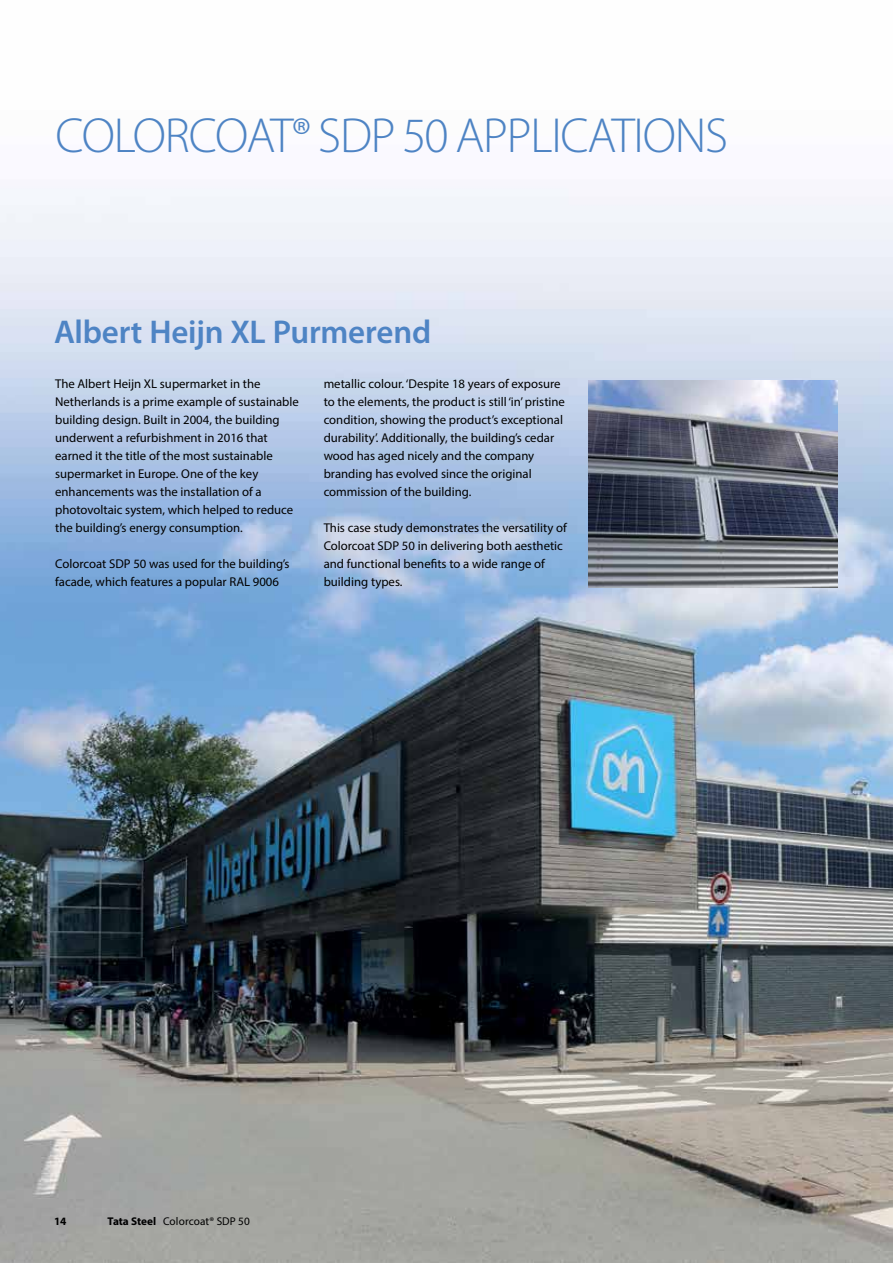
<style>
.page{position:relative;width:893px;height:1263px;background:#fff}
.page>*{position:absolute;margin:0;border:0;box-sizing:border-box;transform-origin:0 0}
.t1{font:300 49.5px "Myriad Pro";letter-spacing:-.025em;color:#4e84c4}
.t2{font:600 33px "Myriad Pro";letter-spacing:-.01em;color:#4e84c4}
.t3{font:12.75px/18px "Myriad Pro";color:#000}
.t4{font:11.25px "Myriad Pro";letter-spacing:.005em;color:#000}
.t5{font:700 11.25px "Myriad Pro";color:#000}
.s1{font-weight:700}
</style>
<div class="page">
<img style="left:0;top:188px;width:893px;height:1075px">
<img style="left:589px;top:381px;width:249px;height:206px">
<h1 class="t1" style="left:56px;top:108px;width:674px">COLORCOAT® SDP 50 APPLICATIONS</h1>
<h2 class="t2" style="left:54px;top:314px;width:379px">Albert Heijn XL Purmerend</h2>
<p class="t3" style="left:55px;top:375px;width:245px">The Albert Heijn XL supermarket in the Netherlands is a prime example of sustainable building design. Built in 2004, the building underwent a refurbishment in 2016 that earned it the title of the most sustainable supermarket in Europe. One of the key enhancements was the installation of a photovoltaic system, which helped to reduce the building’s energy consumption.</p>
<p class="t3" style="left:55px;top:555px;width:236px">Colorcoat SDP 50 was used for the building’s facade, which features a popular RAL 9006</p>
<p class="t3" style="left:324px;top:375px;width:243px">metallic colour. ‘Despite 18 years of exposure to the elements, the product is still ‘in’ pristine condition, showing the product’s exceptional durability’. Additionally, the building’s cedar wood has aged nicely and the company branding has evolved since the original commission of the building.</p>
<p class="t3" style="left:324px;top:519px;width:245px">This case study demonstrates the versatility of Colorcoat SDP 50 in delivering both aesthetic and functional benefits to a wide range of building types.</p>
<p class="t5" style="left:54px;top:1214px;width:14px">14</p>
<p class="t4" style="left:108px;top:1215px;width:144px"><span class="s1">Tata Steel</span> Colorcoat® SDP 50</p>
</div>
